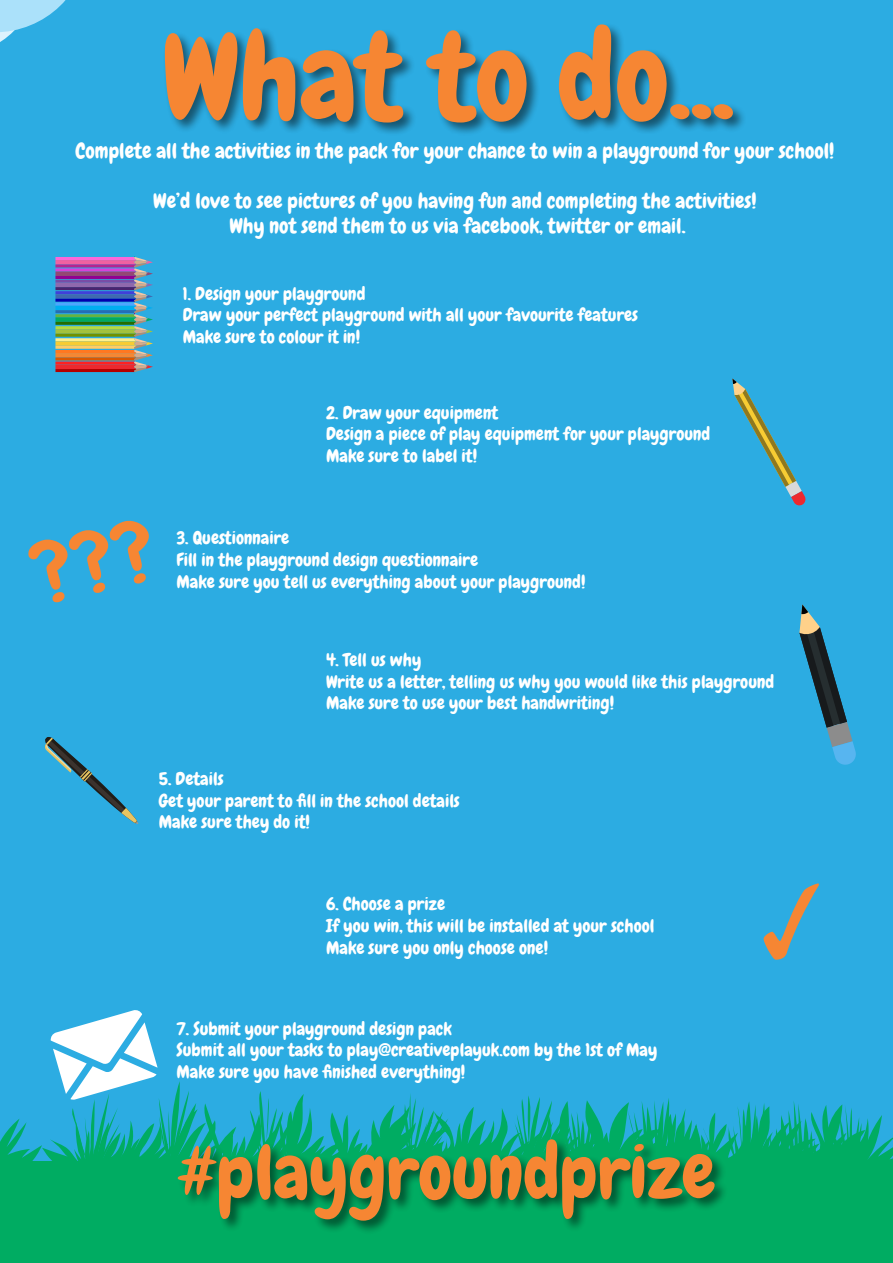
<style>
.page{position:relative;width:893px;height:1263px;background:#2cace2}
.page>*{position:absolute;margin:0;border:0;box-sizing:border-box;transform-origin:0 0}
.t1{font:120px "Chewy";color:#f68633}
.t2{font:75px "Chewy";color:#f68633}
.t3{font:21px/25.2px "Chewy";color:#fff;text-align:center}
.t4{font:18px/21.6px "Chewy";color:#fff}
</style>
<div class="page">
<svg style="left:0;top:1119px;width:42px;height:43px"></svg>
<div style="left:0;top:1162px;width:893px;height:101px;background:#00ac62"></div>
<svg style="left:42px;top:1094px;width:851px;height:68px"></svg>
<svg style="left:250px;top:1091px;width:47px;height:46px"></svg>
<svg style="left:402px;top:1094px;width:46px;height:43px"></svg>
<svg style="left:628px;top:1098px;width:83px;height:39px"></svg>
<svg style="left:725px;top:1100px;width:138px;height:62px"></svg>
<svg style="left:513px;top:1095px;width:84px;height:42px"></svg>
<svg style="left:0;top:0;width:66px;height:42px"></svg>
<div style="left:163px;top:22px;width:583px;height:115px;background:#000;opacity:.5"></div>
<div style="left:176px;top:1137px;width:552px;height:97px;background:#000;opacity:.5"></div>
<svg style="left:55px;top:257px;width:98px;height:116px;background:#83808b"></svg>
<svg style="left:799px;top:604px;width:57px;height:161px"></svg>
<svg style="left:50px;top:1010px;width:146px;height:159px"></svg>
<svg style="left:732px;top:378px;width:74px;height:128px"></svg>
<svg style="left:45px;top:737px;width:93px;height:87px"></svg>
<p class="t1" style="left:162px;top:1px;width:574px">What to do...</p>
<p class="t3" style="left:76px;top:138px;width:760px">Complete all the activities in the pack for your chance to win a playground for your school!</p>
<p class="t3" style="left:153px;top:188px;width:605px">We’d love to see pictures of you having fun and completing the activities!<br>Why not send them to us via facebook, twitter or email.</p>
<p class="t4" style="left:183px;top:283px;width:457px">1. Design your playground<br>Draw your perfect playground with all your favourite features<br>Make sure to colour it in!</p>
<p class="t4" style="left:326px;top:402px;width:386px">2. Draw your equipment<br>Design a piece of play equipment for your playground<br>Make sure to label it!</p>
<p class="t4" style="left:176px;top:527px;width:410px">3. Questionnaire<br>Fill in the playground design questionnaire<br>Make sure you tell us everything about your playground!</p>
<p class="t4" style="left:326px;top:649px;width:450px">4. Tell us why<br>Write us a letter, telling us why you would like this playground<br>Make sure to use your best handwriting!</p>
<p class="t4" style="left:159px;top:768px;width:302px">5. Details<br>Get your parent to fill in the school details<br>Make sure they do it!</p>
<p class="t4" style="left:326px;top:893px;width:330px">6. Choose a prize<br>If you win, this will be installed at your school<br>Make sure you only choose one!</p>
<p class="t4" style="left:176px;top:1018px;width:482px">7. Submit your playground design pack<br>Submit all your tasks to play@creativeplayuk.com by the 1st of May<br>Make sure you have finished everything!</p>
<p class="t2" style="left:178px;top:1124px;width:539px">#playgroundprize</p>
</div>
